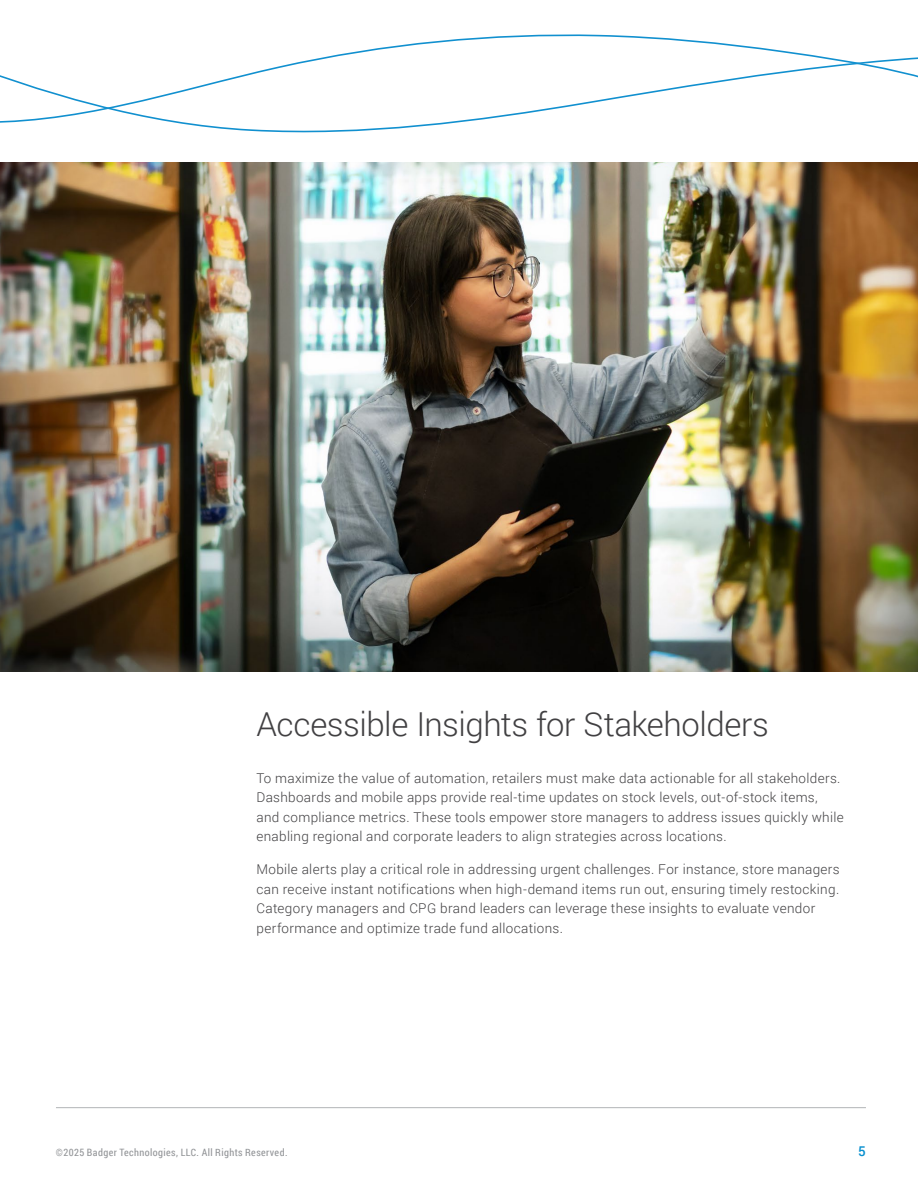
<style>
.page{position:relative;width:918px;height:1188px;background:#fff}
.page>*{position:absolute;margin:0;border:0;box-sizing:border-box;transform-origin:0 0}
.t1{font:300 33px "Roboto";letter-spacing:-.015em;color:#414042}
.t2{font:300 13.5px/19.5px "Roboto";letter-spacing:.025em;color:#414042}
.t3{font:500 13.5px "Roboto";color:#0990cf}
.t4{font:10.2px "Roboto Condensed";letter-spacing:.04em;color:#939598}
</style>
<div class="page">
<hr style="left:56px;top:1107px;width:810px;height:1px;background:#b1b4b6">
<svg style="left:438px;top:34px;width:261px;height:7px"></svg>
<svg style="left:0;top:41px;width:918px;height:92px"></svg>
<img style="left:0;top:162px;width:918px;height:510px">
<h1 class="t1" style="left:256px;top:702px;width:514px">Accessible Insights for Stakeholders</h1>
<p class="t2" style="left:256px;top:768px;width:589px">To maximize the value of automation, retailers must make data actionable for all stakeholders.<br>Dashboards and mobile apps provide real-time updates on stock levels, out-of-stock items, and compliance metrics. These tools empower store managers to address issues quickly while enabling regional and corporate leaders to align strategies across locations.</p>
<p class="t2" style="left:256px;top:859px;width:585px">Mobile alerts play a critical role in addressing urgent challenges. For instance, store managers can receive instant notifications when high-demand items run out, ensuring timely restocking.<br>Category managers and CPG brand leaders can leverage these insights to evaluate vendor performance and optimize trade fund allocations.</p>
<p class="t4" style="left:56px;top:1145px;width:233px">©2025 Badger Technologies, LLC. All Rights Reserved.</p>
<p class="t3" style="left:858px;top:1141px;width:9px">5</p>
</div>
